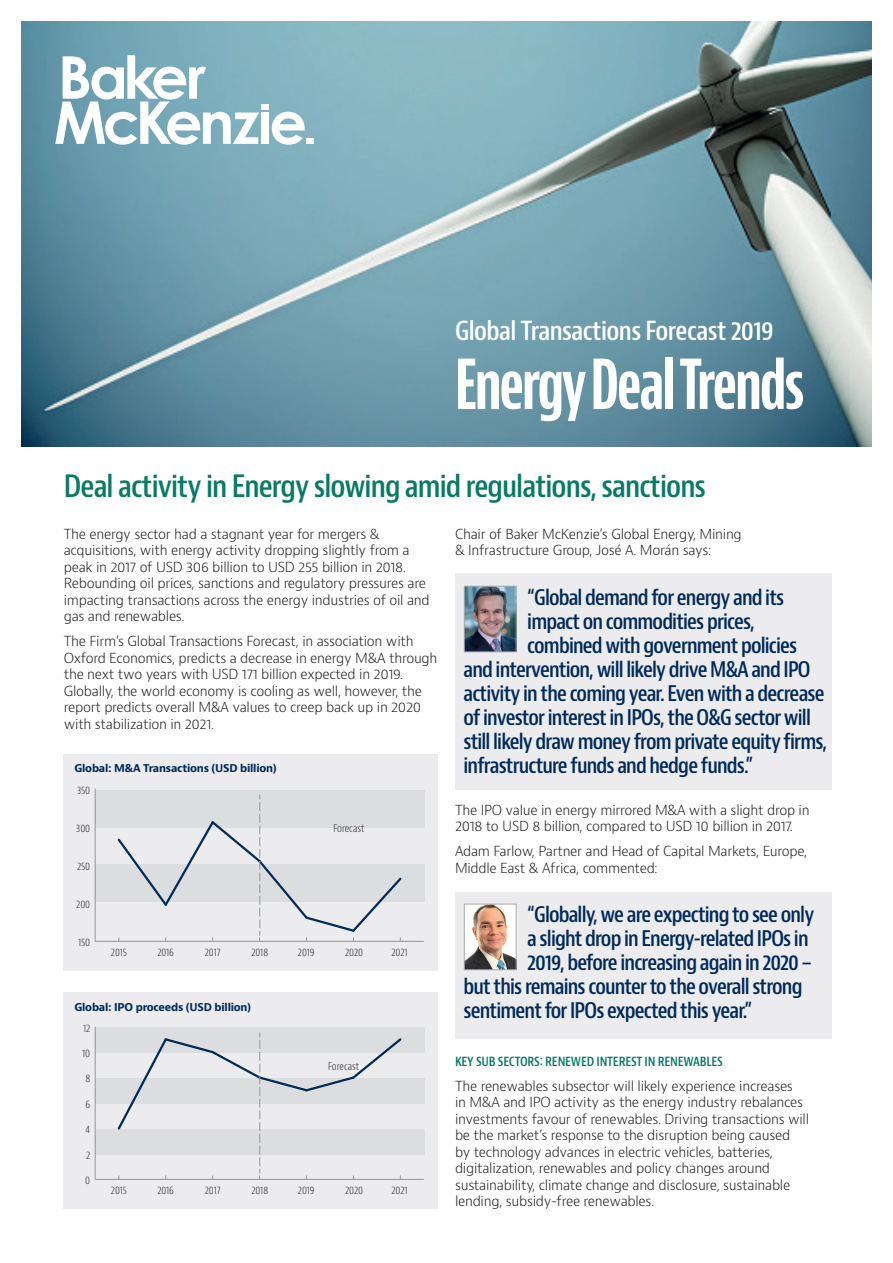
<style>
.page{position:relative;width:893px;height:1263px;background:#fff}
.page>*{position:absolute;margin:0;border:0;box-sizing:border-box;transform-origin:0 0}
.t1{font:67.05px "Baker Mc Kenzie Bernini Cp Bd";letter-spacing:-.03em;color:#fff}
.t2{font:600 condensed 30px "Baker Mc Kenzie Bernini";letter-spacing:-.03em;color:#097a64}
.t3{font:600 condensed 25.65px "Baker Mc Kenzie Bernini";letter-spacing:-.02em;color:#fff}
.t4{font:600 condensed 21px "Baker Mc Kenzie Bernini";letter-spacing:-.04em;color:#002a5a}
.t5{font:300 13.5px/16.5px "Baker Mc Kenzie Bernini";letter-spacing:-.02em;color:#231f20}
.t6{font:600 condensed 13.5px "Baker Mc Kenzie Bernini";letter-spacing:-.02em;color:#097a64}
.t7{font:300 condensed 10.5px "Baker Mc Kenzie Bernini";letter-spacing:-.01em;color:#231f20}
.t8{font:700 10.5px "Baker Mc Kenzie Bernini";letter-spacing:-.02em;color:#002a5a}
</style>
<div class="page">
<div style="left:455px;top:892px;width:376px;height:147px;background:#ececee"></div>
<div style="left:455px;top:573px;width:376px;height:217px;background:#ececee"></div>
<div style="left:64px;top:754px;width:374px;height:216px;background:#ececee"></div>
<div style="left:95px;top:865px;width:329px;height:37px;background:#dcdddf"></div>
<div style="left:95px;top:790px;width:329px;height:37px;background:#dcdddf"></div>
<hr style="left:95px;top:941px;width:329px;height:1px;background:#939598">
<hr style="left:95px;top:789px;width:1px;height:152px;background:#939598">
<svg style="left:116px;top:795px;width:287px;height:146px"></svg>
<div style="left:64px;top:992px;width:374px;height:216px;background:#ececee"></div>
<div style="left:95px;top:1027px;width:329px;height:25px;background:#dcdddf"></div>
<div style="left:95px;top:1078px;width:329px;height:25px;background:#dcdddf"></div>
<div style="left:95px;top:1129px;width:329px;height:26px;background:#dcdddf"></div>
<hr style="left:95px;top:1179px;width:329px;height:1px;background:#939598">
<hr style="left:95px;top:1027px;width:1px;height:152px;background:#939598">
<svg style="left:116px;top:1033px;width:287px;height:146px"></svg>
<img style="left:21px;top:21px;width:851px;height:425px">
<svg style="left:55px;top:55px;width:204px;height:90px"></svg>
<svg style="left:272px;top:112px;width:33px;height:33px"></svg>
<div style="left:261px;top:113px;width:8px;height:31px;background:#fff"></div>
<div style="left:261px;top:104px;width:8px;height:6px;background:#fff"></div>
<div style="left:307px;top:138px;width:7px;height:6px;background:#fff"></div>
<img style="left:466px;top:906px;width:48px;height:62px">
<div style="left:464px;top:904px;width:52px;height:66px;border:1px solid #a8a9ad"></div>
<img style="left:466px;top:588px;width:48px;height:62px">
<div style="left:464px;top:586px;width:52px;height:66px;border:1px solid #a8a9ad"></div>
<h3 class="t3" style="left:455px;top:315px;width:320px">Global Transactions Forecast 2019</h3>
<h1 class="t1" style="left:455px;top:346px;width:351px">Energy Deal Trends</h1>
<h2 class="t2" style="left:64px;top:468px;width:644px">Deal activity in Energy slowing amid regulations, sanctions</h2>
<p class="t5" style="left:64px;top:526px;width:367px">The energy sector had a stagnant year for mergers &amp; acquisitions, with energy activity dropping slightly from a peak in 2017 of USD 306 billion to USD 255 billion in 2018.<br>Rebounding oil prices, sanctions and regulatory pressures are impacting transactions across the energy industries of oil and gas and renewables.</p>
<p class="t5" style="left:64px;top:633px;width:375px">The Firm’s Global Transactions Forecast, in association with Oxford Economics, predicts a decrease in energy M&amp;A through the next two years with USD 171 billion expected in 2019.<br>Globally, the world economy is cooling as well, however, the report predicts overall M&amp;A values to creep back up in 2020 with stabilization in 2021.</p>
<p class="t8" style="left:74px;top:761px;width:204px">Global: M&amp;A Transactions (USD billion)</p>
<p class="t7" style="left:77px;top:783px;width:14px">350</p>
<p class="t7" style="left:76px;top:821px;width:15px">300</p>
<p class="t7" style="left:77px;top:860px;width:15px">250</p>
<p class="t7" style="left:76px;top:898px;width:15px">200</p>
<p class="t7" style="left:78px;top:936px;width:14px">150</p>
<p class="t7" style="left:333px;top:821px;width:33px">Forecast</p>
<p class="t7" style="left:111px;top:946px;width:18px">2015</p>
<p class="t7" style="left:157px;top:946px;width:18px">2016</p>
<p class="t7" style="left:205px;top:946px;width:17px">2017</p>
<p class="t7" style="left:251px;top:946px;width:18px">2018</p>
<p class="t7" style="left:298px;top:946px;width:18px">2019</p>
<p class="t7" style="left:345px;top:946px;width:19px">2020</p>
<p class="t7" style="left:391px;top:946px;width:18px">2021</p>
<p class="t8" style="left:74px;top:1001px;width:178px">Global: IPO proceeds (USD billion)</p>
<p class="t7" style="left:83px;top:1021px;width:9px">12</p>
<p class="t7" style="left:82px;top:1047px;width:9px">10</p>
<p class="t7" style="left:85px;top:1072px;width:6px">8</p>
<p class="t7" style="left:86px;top:1098px;width:6px">6</p>
<p class="t7" style="left:86px;top:1123px;width:6px">4</p>
<p class="t7" style="left:86px;top:1148px;width:6px">2</p>
<p class="t7" style="left:85px;top:1174px;width:6px">0</p>
<p class="t7" style="left:328px;top:1059px;width:33px">Forecast</p>
<p class="t7" style="left:111px;top:1184px;width:18px">2015</p>
<p class="t7" style="left:157px;top:1184px;width:18px">2016</p>
<p class="t7" style="left:205px;top:1184px;width:17px">2017</p>
<p class="t7" style="left:251px;top:1184px;width:18px">2018</p>
<p class="t7" style="left:298px;top:1184px;width:18px">2019</p>
<p class="t7" style="left:345px;top:1184px;width:19px">2020</p>
<p class="t7" style="left:391px;top:1184px;width:18px">2021</p>
<p class="t5" style="left:455px;top:526px;width:288px">Chair of Baker McKenzie’s Global Energy, Mining &amp; Infrastructure Group, José A. Morán says:</p>
<h3 class="t4" style="left:527px;top:584px;width:259px">“Global demand for energy and its</h3>
<h3 class="t4" style="left:527px;top:608px;width:229px">impact on commodities prices,</h3>
<h3 class="t4" style="left:527px;top:632px;width:271px">combined with government policies</h3>
<h3 class="t4" style="left:463px;top:656px;width:349px">and intervention, will likely drive M&amp;A and IPO</h3>
<h3 class="t4" style="left:463px;top:680px;width:363px">activity in the coming year. Even with a decrease</h3>
<h3 class="t4" style="left:463px;top:704px;width:349px">of investor interest in IPOs, the O&amp;G sector will</h3>
<h3 class="t4" style="left:463px;top:728px;width:365px">still likely draw money from private equity firms,</h3>
<h3 class="t4" style="left:463px;top:752px;width:291px">infrastructure funds and hedge funds.”</h3>
<p class="t5" style="left:455px;top:802px;width:356px">The IPO value in energy mirrored M&amp;A with a slight drop in<br>2018 to USD 8 billion, compared to USD 10 billion in 2017.</p>
<p class="t5" style="left:455px;top:843px;width:354px">Adam Farlow, Partner and Head of Capital Markets, Europe,<br>Middle East &amp; Africa, commented:</p>
<h3 class="t4" style="left:527px;top:902px;width:289px">“Globally, we are expecting to see only</h3>
<h3 class="t4" style="left:527px;top:926px;width:283px">a slight drop in Energy-related IPOs in</h3>
<h3 class="t4" style="left:527px;top:950px;width:286px">2019, before increasing again in 2020 –</h3>
<h3 class="t4" style="left:463px;top:974px;width:341px">but this remains counter to the overall strong</h3>
<h3 class="t4" style="left:463px;top:998px;width:290px">sentiment for IPOs expected this year.”</h3>
<p class="t6" style="left:455px;top:1053px;width:269px">KEY SUB SECTORS: RENEWED INTEREST IN RENEWABLES</p>
<p class="t5" style="left:455px;top:1078px;width:356px">The renewables subsector will likely experience increases<br>in M&amp;A and IPO activity as the energy industry rebalances investments favour of renewables. Driving transactions will be the market’s response to the disruption being caused<br>by technology advances in electric vehicles, batteries, digitalization, renewables and policy changes around sustainability, climate change and disclosure, sustainable lending, subsidy-free renewables.</p>
</div>
